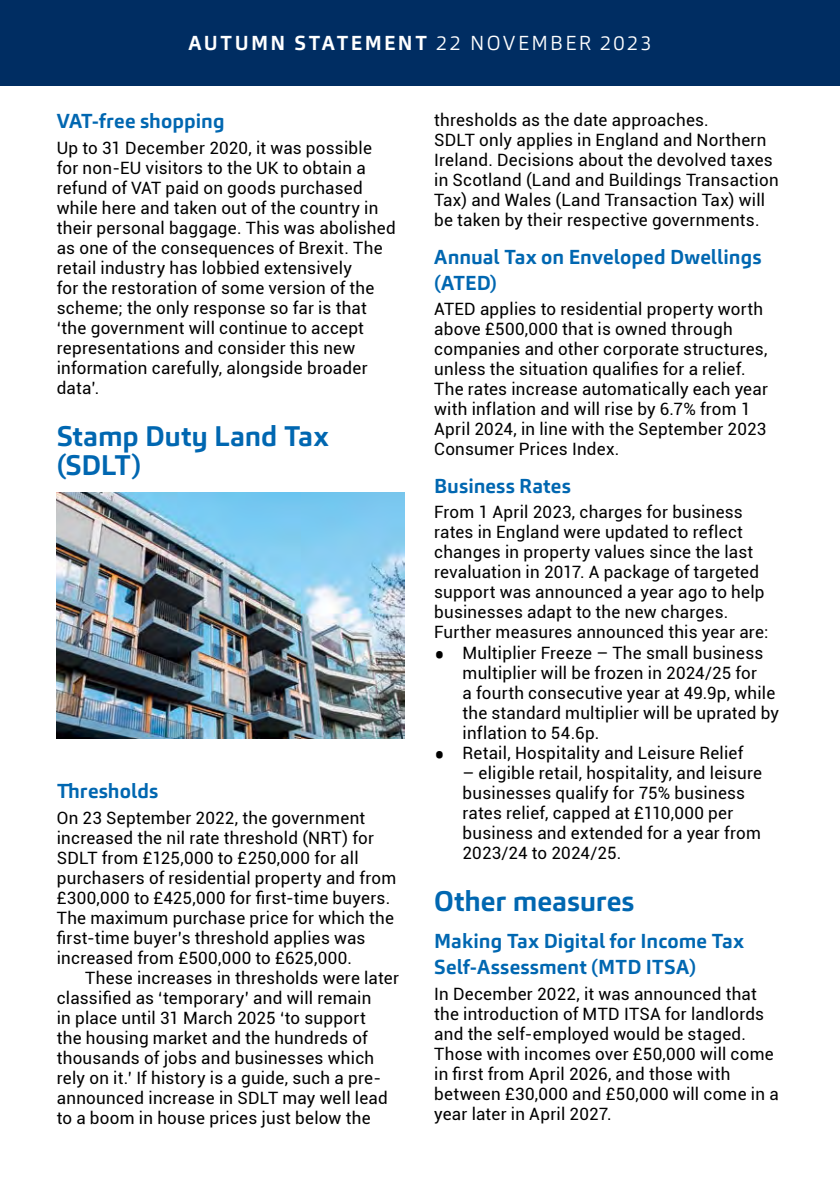
<style>
.page{position:relative;width:840px;height:1191px;background:#fff}
.page>*{position:absolute;margin:0;border:0;box-sizing:border-box;transform-origin:0 0}
.t1{font:700 28px/29px "Carnac";letter-spacing:-.005em;color:#0067b1}
.t2{font:700 20px/26px "Carnac";letter-spacing:.005em;color:#0067b1}
.t3{font:700 20px "Carnac";letter-spacing:.115em;color:#fff}
.t4{font:17px/20px "Roboto";letter-spacing:.015em;color:#000}
.s1{font-weight:300}
.s2{font-size:32px}
</style>
<div class="page">
<div style="left:0;top:0;width:839px;height:85px;background:#002d62"></div>
<img style="left:57px;top:493px;width:347px;height:245px">
<p class="t3" style="left:188px;top:30px;width:464px">AUTUMN STATEMENT <span class="s1">22 NOVEMBER 2023</span></p>
<p class="t2" style="left:57px;top:108px;width:169px">VAT-free shopping</p>
<p class="t4" style="left:57px;top:137px;width:340px">Up to 31 December 2020, it was possible for non-EU visitors to the UK to obtain a refund of VAT paid on goods purchased while here and taken out of the country in their personal baggage. This was abolished as one of the consequences of Brexit. The retail industry has lobbied extensively<br>for the restoration of some version of the scheme; the only response so far is that ‘the government will continue to accept representations and consider this new information carefully, alongside broader data’.</p>
<h1 class="t1" style="left:57px;top:422px;width:273px">Stamp Duty Land Tax (SDLT)</h1>
<p class="t2" style="left:57px;top:778px;width:103px">Thresholds</p>
<p class="t4" style="left:57px;top:807px;width:341px">On 23 September 2022, the government increased the nil rate threshold (NRT) for SDLT from £125,000 to £250,000 for all purchasers of residential property and from £300,000 to £425,000 for first-time buyers.<br>The maximum purchase price for which the first-time buyer’s threshold applies was increased from £500,000 to £625,000.</p>
<p class="t4" style="left:57px;top:967px;width:343px;text-indent:28px">These increases in thresholds were later classified as ‘temporary’ and will remain<br>in place until 31 March 2025 ‘to support<br>the housing market and the hundreds of thousands of jobs and businesses which rely on it.’ If history is a guide, such a pre&shy;announced increase in SDLT may well lead to a boom in house prices just below the</p>
<p class="t4" style="left:434px;top:109px;width:346px">thresholds as the date approaches.<br>SDLT only applies in England and Northern Ireland. Decisions about the devolved taxes in Scotland (Land and Buildings Transaction Tax) and Wales (Land Transaction Tax) will be taken by their respective governments.</p>
<p class="t2" style="left:434px;top:244px;width:328px">Annual Tax on Enveloped Dwellings (ATED)</p>
<p class="t4" style="left:434px;top:298px;width:335px">ATED applies to residential property worth above £500,000 that is owned through companies and other corporate structures, unless the situation qualifies for a relief.<br>The rates increase automatically each year with inflation and will rise by 6.7% from 1<br>April 2024, in line with the September 2023<br>Consumer Prices Index.</p>
<p class="t2" style="left:434px;top:473px;width:138px">Business Rates</p>
<p class="t4" style="left:434px;top:501px;width:335px">From 1 April 2023, charges for business rates in England were updated to reflect changes in property values since the last revaluation in 2017. A package of targeted support was announced a year ago to help businesses adapt to the new charges.<br>Further measures announced this year are:</p>
<p class="t4" style="left:462px;top:642px;width:318px;text-indent:-28px"><span class="s2">•</span> Multiplier Freeze – The small business multiplier will be frozen in 2024/25 for<br>a fourth consecutive year at 49.9p, while the standard multiplier will be uprated by inflation to 54.6p.</p>
<p class="t4" style="left:434px;top:742px;width:310px"><span class="s2">•</span> Retail, Hospitality and Leisure Relief</p>
<p class="t4" style="left:462px;top:762px;width:301px">– eligible retail, hospitality, and leisure businesses qualify for 75% business rates relief, capped at £110,000 per business and extended for a year from 2023/24 to 2024/25.</p>
<h1 class="t1" style="left:434px;top:886px;width:202px">Other measures</h1>
<p class="t2" style="left:434px;top:928px;width:311px">Making Tax Digital for Income Tax<br>Self-Assessment (MTD ITSA)</p>
<p class="t4" style="left:434px;top:983px;width:346px">In December 2022, it was announced that the introduction of MTD ITSA for landlords and the self-employed would be staged.<br>Those with incomes over £50,000 will come in first from April 2026, and those with between £30,000 and £50,000 will come in a year later in April 2027.</p>
</div>
